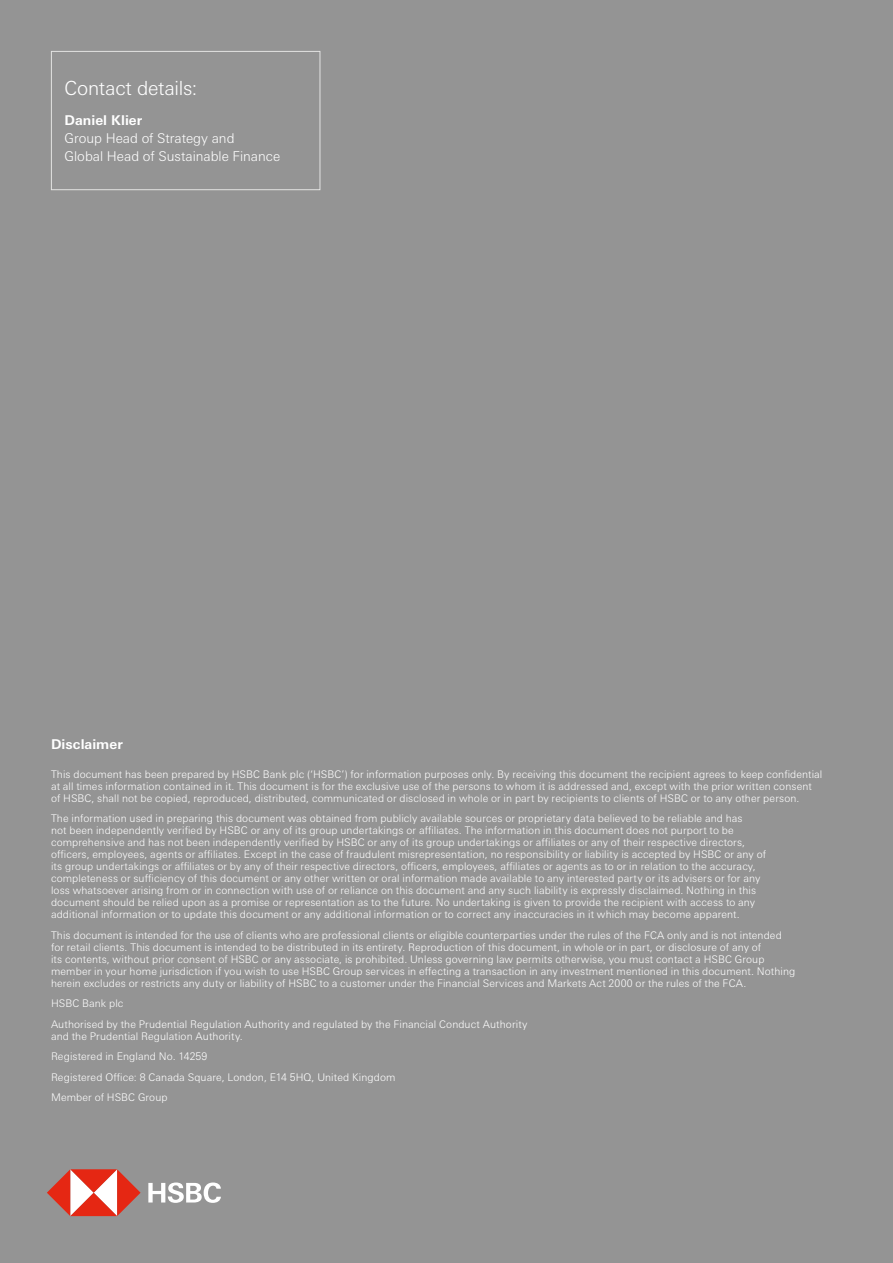
<style>
.page{position:relative;width:893px;height:1263px;background:#949494}
.page>*{position:absolute;margin:0;border:0;box-sizing:border-box;transform-origin:0 0}
.t1{font:300 19.5px "Univers Nextfor HSBC";letter-spacing:-.015em;color:#fff}
.t2{font:300 13.5px/18px "Univers Nextfor HSBC";color:#fff}
.t3{font:700 13.5px "Univers Nextfor HSBC";letter-spacing:.005em;color:#fff}
.t4{font:300 10.5px/12px "Univers Nextfor HSBC";letter-spacing:.01em;color:#fff}
</style>
<div class="page">
<div style="left:51px;top:51px;width:269px;height:139px;border:1px solid #e3e3e2"></div>
<svg style="left:47px;top:1169px;width:94px;height:47px"></svg>
<svg style="left:148px;top:1182px;width:73px;height:21px"></svg>
<h1 class="t1" style="left:65px;top:74px;width:134px">Contact details:</h1>
<p class="t3" style="left:65px;top:111px;width:79px">Daniel Klier</p>
<p class="t2" style="left:65px;top:129px;width:217px">Group Head of Strategy and<br>Global Head of Sustainable Finance</p>
<p class="t3" style="left:51px;top:734px;width:73px">Disclaimer</p>
<p class="t4" style="left:51px;top:767px;width:773px">This document has been prepared by HSBC Bank plc (‘HSBC’) for information purposes only. By receiving this document the recipient agrees to keep confidential at all times information contained in it. This document is for the exclusive use of the persons to whom it is addressed and, except with the prior written consent of HSBC, shall not be copied, reproduced, distributed, communicated or disclosed in whole or in part by recipients to clients of HSBC or to any other person.</p>
<p class="t4" style="left:51px;top:812px;width:717px">The information used in preparing this document was obtained from publicly available sources or proprietary data believed to be reliable and has<br>not been independently verified by HSBC or any of its group undertakings or affiliates. The information in this document does not purport to be comprehensive and has not been independently verified by HSBC or any of its group undertakings or affiliates or any of their respective directors, officers, employees, agents or affiliates. Except in the case of fraudulent misrepresentation, no responsibility or liability is accepted by HSBC or any of its group undertakings or affiliates or by any of their respective directors, officers, employees, affiliates or agents as to or in relation to the accuracy, completeness or sufficiency of this document or any other written or oral information made available to any interested party or its advisers or for any loss whatsoever arising from or in connection with use of or reliance on this document and any such liability is expressly disclaimed. Nothing in this document should be relied upon as a promise or representation as to the future. No undertaking is given to provide the recipient with access to any additional information or to update this document or any additional information or to correct any inaccuracies in it which may become apparent.</p>
<p class="t4" style="left:51px;top:928px;width:746px">This document is intended for the use of clients who are professional clients or eligible counterparties under the rules of the FCA only and is not intended for retail clients. This document is intended to be distributed in its entirety. Reproduction of this document, in whole or in part, or disclosure of any of<br>its contents, without prior consent of HSBC or any associate, is prohibited. Unless governing law permits otherwise, you must contact a HSBC Group member in your home jurisdiction if you wish to use HSBC Group services in effecting a transaction in any investment mentioned in this document. Nothing herein excludes or restricts any duty or liability of HSBC to a customer under the Financial Services and Markets Act 2000 or the rules of the FCA.</p>
<p class="t4" style="left:51px;top:992px;width:478px;line-height:20.5px">HSBC Bank plc<br>Authorised by the Prudential Regulation Authority and regulated by the Financial Conduct Authority</p>
<p class="t4" style="left:51px;top:1025px;width:346px;line-height:20.5px">and the Prudential Regulation Authority.<br>Registered in England No. 14259<br>Registered Office: 8 Canada Square, London, E14 5HQ, United Kingdom Member of HSBC Group</p>
</div>
